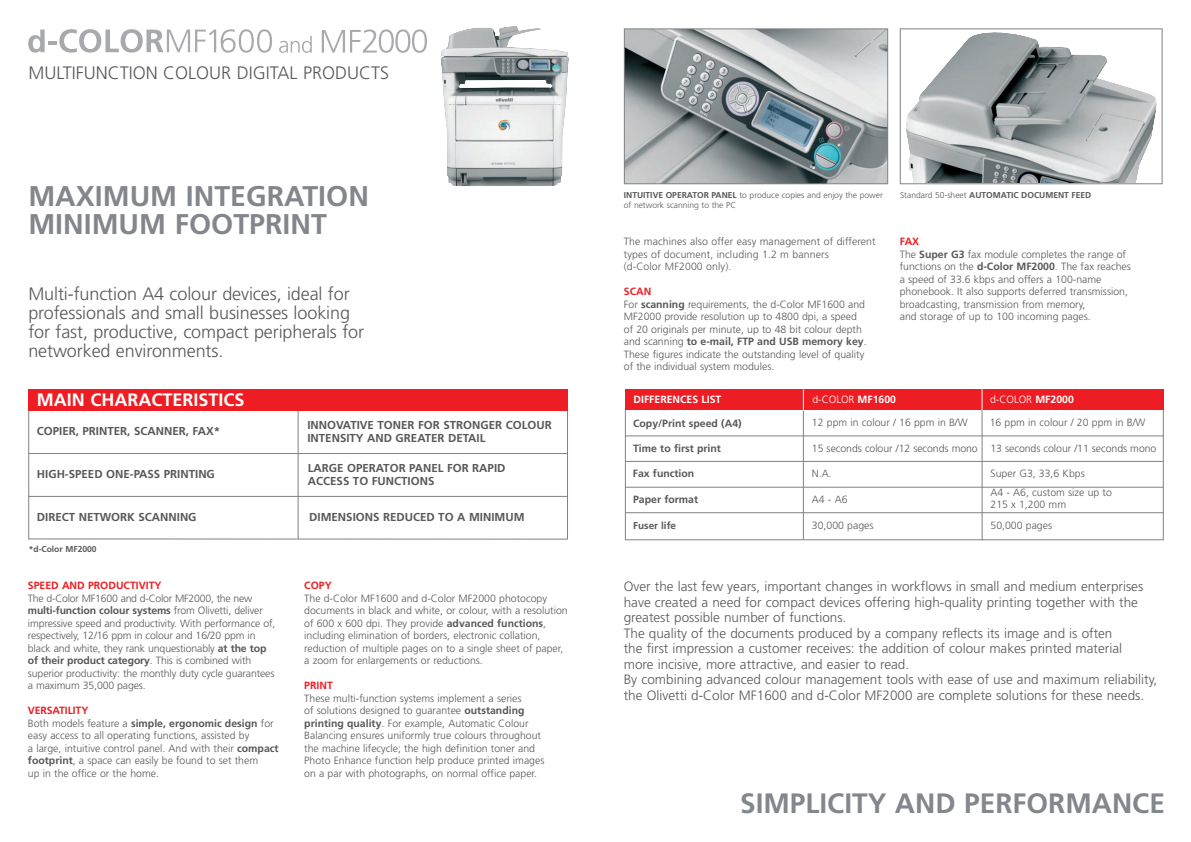
<style>
.page{position:relative;width:1191px;height:842px;background:#fff}
.page>*{position:absolute;margin:0;border:0;box-sizing:border-box;transform-origin:0 0}
.t1{font:700 28.5px/28.5px "Frutiger";color:#83868c}
.t2{font:700 28px "Frutiger";color:#83868c}
.t3{font:300 18px/19px "Frutiger";letter-spacing:-.005em;color:#57585a}
.t4{font:700 18px "Frutiger";color:#fff}
.t5{font:300 13.5px/15.5px "Frutiger";color:#57585a}
.t6{font:700 11.5px/12.5px "Frutiger";color:#57585a}
.t7{font:300 10.5px/12.5px "Frutiger";color:#57585a}
.t8{font:700 10.5px "Frutiger";color:#57585a}
.t9{font:700 10.5px "Frutiger";color:#ee1d23}
.t10{font:300 10.5px "Frutiger";color:#fff}
.t11{font:700 10.5px "Frutiger";color:#fff}
.t12{font:700 10px "Frutiger";color:#57585a}
.t13{font:300 8.5px/10.5px "Frutiger";color:#57585a}
.t14{font:700 8.5px "Frutiger";color:#57585a}
.s1{font-weight:700}
.s2{font-weight:300}
.s3{font-weight:700;color:#ee1d23}
</style>
<div class="page">
<div style="left:625px;top:409px;width:538px;height:131px;border:1px solid #808285"></div>
<div style="left:625px;top:389px;width:538px;height:21px;background:#ee1d23"></div>
<svg style="left:981px;top:389px;width:1px;height:21px"></svg>
<svg style="left:803px;top:389px;width:1px;height:21px"></svg>
<hr style="left:567px;top:391px;width:1px;height:148px;background:#808285">
<hr style="left:28px;top:409px;width:1px;height:130px;background:#808285">
<hr style="left:298px;top:403px;width:1px;height:136px;background:#808285">
<hr style="left:28px;top:453px;width:539px;height:1px;background:#808285">
<hr style="left:28px;top:496px;width:539px;height:1px;background:#808285">
<hr style="left:28px;top:538px;width:540px;height:1px;background:#808285">
<div style="left:28px;top:389px;width:540px;height:21px;background:#ee1d23"></div>
<img style="left:626px;top:30px;width:260px;height:152px">
<div style="left:624px;top:28px;width:264px;height:156px;border:1px solid #808285"></div>
<img style="left:906px;top:32px;width:250px;height:150px">
<div style="left:899px;top:28px;width:263px;height:156px;border:1px solid #808285"></div>
<svg style="left:28px;top:29px;width:244px;height:24px"></svg>
<svg style="left:322px;top:29px;width:105px;height:24px"></svg>
<svg style="left:279px;top:36px;width:33px;height:17px"></svg>
<hr style="left:625px;top:512px;width:538px;height:1px;background:#808285">
<hr style="left:625px;top:435px;width:538px;height:1px;background:#808285">
<hr style="left:803px;top:410px;width:1px;height:130px;background:#808285">
<hr style="left:981px;top:410px;width:1px;height:130px;background:#808285">
<hr style="left:625px;top:461px;width:538px;height:1px;background:#808285">
<hr style="left:625px;top:487px;width:538px;height:1px;background:#808285">
<img style="left:441px;top:26px;width:128px;height:160px">
<h3 class="t3" style="left:28px;top:64px;width:362px">MULTIFUNCTION COLOUR DIGITAL PRODUCTS</h3>
<h1 class="t1" style="left:28px;top:184px;width:342px">MAXIMUM INTEGRATION<br>MINIMUM FOOTPRINT</h1>
<p class="t13" style="left:624px;top:190px;width:260px"><span class="s1">INTUITIVE OPERATOR PANEL</span> to produce copies and enjoy the power of network scanning to the PC</p>
<p class="t14" style="left:900px;top:191px;width:193px"><span class="s2">Standard 50-sheet</span> AUTOMATIC DOCUMENT FEED</p>
<h3 class="t3" style="left:28px;top:285px;width:337px">Multi-function A4 colour devices, ideal for professionals and small businesses looking for fast, productive, compact peripherals for networked environments.</h3>
<h3 class="t4" style="left:37px;top:393px;width:209px">MAIN CHARACTERISTICS</h3>
<p class="t6" style="left:37px;top:426px;width:185px">COPIER, PRINTER, SCANNER, FAX*</p>
<p class="t6" style="left:307px;top:420px;width:246px">INNOVATIVE TONER FOR STRONGER COLOUR<br>INTENSITY AND GREATER DETAIL</p>
<p class="t6" style="left:37px;top:469px;width:180px">HIGH-SPEED ONE-PASS PRINTING</p>
<p class="t6" style="left:37px;top:511px;width:161px">DIRECT NETWORK SCANNING</p>
<p class="t14" style="left:29px;top:545px;width:69px">*d-Color MF2000</p>
<p class="t9" style="left:28px;top:581px;width:135px">SPEED AND PRODUCTIVITY</p>
<p class="t7" style="left:28px;top:592px;width:249px">The d-Color MF1600 and d-Color MF2000, the new <span class="s1">multi-function colour systems</span> from Olivetti, deliver impressive speed and productivity. With performance of, respectively, 12/16 ppm in colour and 16/20 ppm in black and white, they rank unquestionably <span class="s1">at the top of their product category</span>. This is combined with superior productivity: the monthly duty cycle guarantees a maximum 35,000 pages.</p>
<p class="t7" style="left:28px;top:705px;width:252px"><span class="s3">VERSATILITY<br></span>Both models feature a <span class="s1">simple, ergonomic design</span> for easy access to all operating functions, assisted by<br>a large, intuitive control panel. And with their <span class="s1">compact footprint</span>, a space can easily be found to set them<br>up in the office or the home.</p>
<p class="t6" style="left:308px;top:463px;width:199px">LARGE OPERATOR PANEL FOR RAPID<br>ACCESS TO FUNCTIONS</p>
<p class="t6" style="left:309px;top:512px;width:217px">DIMENSIONS REDUCED TO A MINIMUM</p>
<p class="t9" style="left:304px;top:581px;width:29px">COPY</p>
<p class="t7" style="left:304px;top:592px;width:265px">The d-Color MF1600 and d-Color MF2000 photocopy documents in black and white, or colour, with a resolution of 600 x 600 dpi. They provide <span class="s1">advanced functions</span>, including elimination of borders, electronic collation, reduction of multiple pages on to a single sheet of paper, a zoom for enlargements or reductions.</p>
<p class="t9" style="left:304px;top:681px;width:30px">PRINT</p>
<p class="t7" style="left:304px;top:692px;width:242px">These multi-function systems implement a series<br>of solutions designed to guarantee <span class="s1">outstanding printing quality</span>. For example, Automatic Colour Balancing ensures uniformly true colours throughout the machine lifecycle; the high definition toner and Photo Enhance function help produce printed images on a par with photographs, on normal office paper.</p>
<p class="t7" style="left:624px;top:236px;width:253px">The machines also offer easy management of different types of document, including 1.2 m banners<br>(d-Color MF2000 only).</p>
<p class="t7" style="left:624px;top:286px;width:244px"><span class="s3">SCAN<br></span>For <span class="s1">scanning</span> requirements, the d-Color MF1600 and MF2000 provide resolution up to 4800 dpi, a speed of 20 originals per minute, up to 48 bit colour depth and scanning <span class="s1">to e-mail, FTP and USB memory key</span>.<br>These figures indicate the outstanding level of quality of the individual system modules.</p>
<p class="t7" style="left:899px;top:236px;width:233px"><span class="s3">FAX<br></span>The <span class="s1">Super G3</span> fax module completes the range of functions on the <span class="s1">d-Color MF2000</span>. The fax reaches a speed of 33.6 kbps and offers a 100-name phonebook. It also supports deferred transmission, broadcasting, transmission from memory,<br>and storage of up to 100 incoming pages.</p>
<p class="t11" style="left:633px;top:395px;width:89px">DIFFERENCES LIST</p>
<p class="t10" style="left:812px;top:395px;width:85px">d-COLOR <span class="s1">MF1600</span></p>
<p class="t10" style="left:990px;top:395px;width:85px">d-COLOR <span class="s1">MF2000</span></p>
<p class="t7" style="left:989px;top:417px;width:157px">16 ppm in colour / 20 ppm in B/W</p>
<p class="t7" style="left:812px;top:417px;width:157px">12 ppm in colour / 16 ppm in B/W</p>
<p class="t8" style="left:633px;top:419px;width:110px">Copy/Print speed (A4)</p>
<p class="t8" style="left:633px;top:469px;width:63px">Fax function</p>
<p class="t8" style="left:633px;top:444px;width:89px">Time to first print</p>
<p class="t7" style="left:812px;top:443px;width:346px">15 seconds colour /12 seconds mono 13 seconds colour /11 seconds mono</p>
<p class="t7" style="left:812px;top:468px;width:21px">N.A.</p>
<p class="t7" style="left:990px;top:468px;width:96px">Super G3, 33,6 Kbps</p>
<p class="t7" style="left:812px;top:494px;width:37px">A4 - A6</p>
<p class="t7" style="left:990px;top:488px;width:123px;line-height:12px">A4 - A6, custom size up to<br>215 x 1,200 mm</p>
<p class="t8" style="left:633px;top:495px;width:67px">Paper format</p>
<p class="t12" style="left:633px;top:521px;width:45px">Fuser life</p>
<p class="t7" style="left:812px;top:520px;width:63px">30,000 pages</p>
<p class="t7" style="left:990px;top:520px;width:63px">50,000 pages</p>
<p class="t5" style="left:624px;top:580px;width:535px">Over the last few years, important changes in workflows in small and medium enterprises have created a need for compact devices offering high-quality printing together with the greatest possible number of functions.<br>The quality of the documents produced by a company reflects its image and is often<br>the first impression a customer receives: the addition of colour makes printed material<br>more incisive, more attractive, and easier to read.<br>By combining advanced colour management tools with ease of use and maximum reliability, the Olivetti d-Color MF1600 and d-Color MF2000 are complete solutions for these needs.</p>
<h2 class="t2" style="left:740px;top:792px;width:426px">SIMPLICITY AND PERFORMANCE</h2>
</div>
